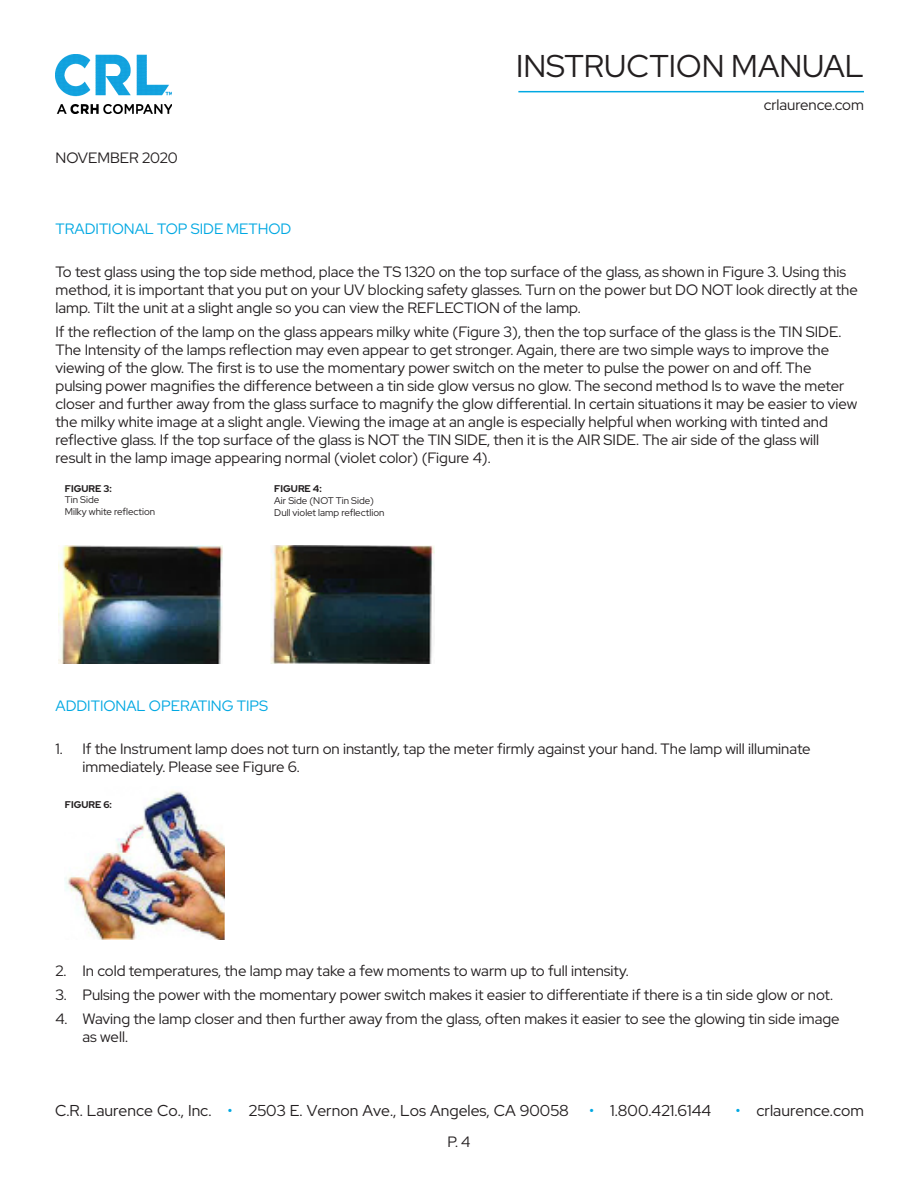
<style>
.page{position:relative;width:918px;height:1188px;background:#fff}
.page>*{position:absolute;margin:0;border:0;box-sizing:border-box;transform-origin:0 0}
.t1{font:31.5px "Red Hat Display";color:#231f20}
.t2{font:15.75px "Red Hat Display";color:#231f20}
.t3{font:15px/18px "Red Hat Display";color:#231f20}
.t4{font:15px "Red Hat Display";color:#00a8e2}
.t5{font:9.75px "Red Hat Display";color:#231f20}
.t6{font:700 9.75px "Red Hat Display";color:#231f20}
.s1{color:#00a8e2}
</style>
<div class="page">
<hr style="left:518px;top:91px;width:346px;height:1px;background:#00a8e2">
<img style="left:56px;top:54px;width:116px;height:60px">
<img style="left:58px;top:545px;width:164px;height:118px">
<img style="left:271px;top:545px;width:164px;height:118px">
<img style="left:65px;top:790px;width:160px;height:150px">
<div style="left:30px;top:784px;width:74px;height:48px;background:#fff"></div>
<p class="t3" style="left:56px;top:148px;width:124px">NOVEMBER 2020</p>
<h1 class="t1" style="left:516px;top:45px;width:349px">INSTRUCTION MANUAL</h1>
<p class="t3" style="left:764px;top:95px;width:102px">crlaurence.com</p>
<p class="t4" style="left:56px;top:219px;width:237px">TRADITIONAL TOP SIDE METHOD</p>
<p class="t3" style="left:56px;top:263px;width:804px">To test glass using the top side method, place the TS 1320 on the top surface of the glass, as shown in Figure 3. Using this method, it is important that you put on your UV blocking safety glasses. Turn on the power but DO NOT look directly at the lamp. Tilt the unit at a slight angle so you can view the REFLECTION of the lamp.</p>
<p class="t3" style="left:56px;top:323px;width:803px">If the reflection of the lamp on the glass appears milky white (Figure 3), then the top surface of the glass is the TIN SIDE.<br>The Intensity of the lamps reflection may even appear to get stronger. Again, there are two simple ways to improve the viewing of the glow. The first is to use the momentary power switch on the meter to pulse the power on and off. The pulsing power magnifies the difference between a tin side glow versus no glow. The second method Is to wave the meter closer and further away from the glass surface to magnify the glow differential. In certain situations it may be easier to view the milky white image at a slight angle. Viewing the image at an angle is especially helpful when working with tinted and reflective glass. If the top surface of the glass is NOT the TIN SIDE, then it is the AIR SIDE. The air side of the glass will result in the lamp image appearing normal (violet color) (Figure 4).</p>
<p class="t6" style="left:65px;top:482px;width:48px">FIGURE 3:</p>
<p class="t5" style="left:65px;top:494px;width:36px">Tin Side</p>
<p class="t5" style="left:65px;top:505px;width:92px">Milky white reflection</p>
<p class="t6" style="left:274px;top:482px;width:49px">FIGURE 4:</p>
<p class="t5" style="left:274px;top:494px;width:101px">Air Side (NOT Tin Side)</p>
<p class="t5" style="left:274px;top:506px;width:112px">Dull violet lamp reflectlion</p>
<p class="t4" style="left:56px;top:696px;width:214px">ADDITIONAL OPERATING TIPS</p>
<p class="t3" style="left:82px;top:740px;width:730px;text-indent:-27px">1. If the Instrument lamp does not turn on instantly, tap the meter firmly against your hand. The lamp will illuminate immediately. Please see Figure 6.</p>
<p class="t6" style="left:65px;top:798px;width:49px">FIGURE 6:</p>
<p class="t3" style="left:56px;top:962px;width:575px">2. In cold temperatures, the lamp may take a few moments to warm up to full intensity.</p>
<p class="t3" style="left:56px;top:986px;width:779px">3. Pulsing the power with the momentary power switch makes it easier to differentiate if there is a tin side glow or not.</p>
<p class="t3" style="left:82px;top:1010px;width:759px;text-indent:-27px">4. Waving the lamp closer and then further away from the glass, often makes it easier to see the glowing tin side image as well.</p>
<p class="t2" style="left:55px;top:1101px;width:515px">C.R. Laurence Co., Inc. <span class="s1">•</span> 2503 E. Vernon Ave., Los Angeles, CA 90058</p>
<p class="t2" style="left:589px;top:1101px;width:124px"><span class="s1">•</span> 1.800.421.6144</p>
<p class="t2" style="left:735px;top:1101px;width:130px"><span class="s1">•</span> crlaurence.com</p>
<p class="t3" style="left:447px;top:1133px;width:25px">P. 4</p>
</div>
